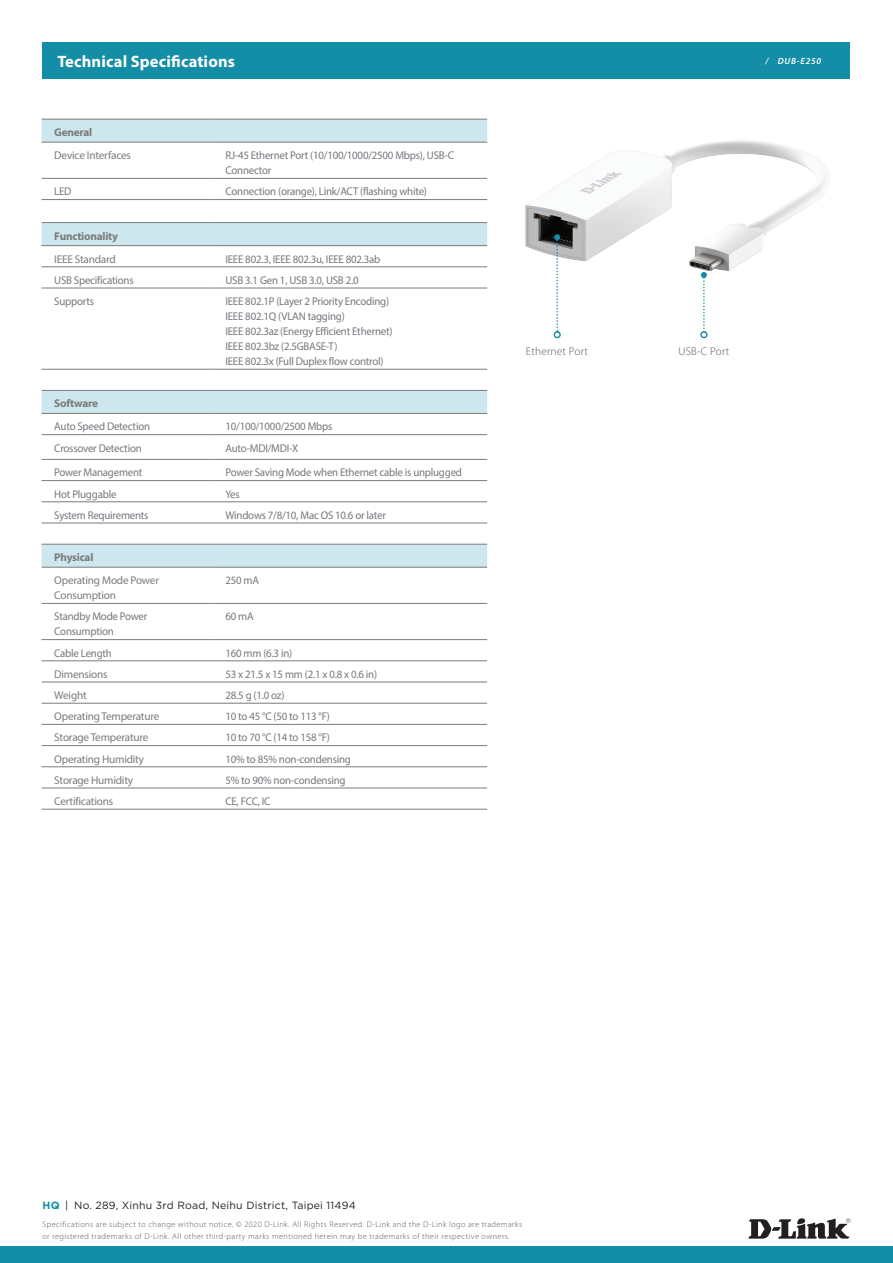
<style>
.page{position:relative;width:893px;height:1263px;background:#fff}
.page>*{position:absolute;margin:0;border:0;box-sizing:border-box;transform-origin:0 0}
.t1{font:700 16.5px "Myriad Pro";letter-spacing:.01em;color:#fff}
.t2{font:11.25px/15px "Myriad Pro";letter-spacing:-.02em;color:#74787d}
.t3{font:11.25px/15px "Myriad Pro";letter-spacing:-.02em;color:#7b7b7a}
.t4{font:700 11.25px "Myriad Pro";letter-spacing:-.02em;color:#7b7b7a}
.t5{font:300 11.25px "Myriad Pro";letter-spacing:.02em;color:#57585a}
.t6{font:10.5px "Gotham";letter-spacing:.02em;color:#231f20}
.t7{font:italic 600 9px "Myriad Pro";letter-spacing:.085em;color:#fff}
.t8{font:300 8.25px/12px "Myriad Pro";letter-spacing:.05em;color:#57585a}
.s1{font-weight:700;color:#148da7}
</style>
<div class="page">
<div style="left:0;top:1247px;width:893px;height:16px;background:#148da7"></div>
<div style="left:43px;top:43px;width:807px;height:36px;background:#148da7"></div>
<svg style="left:748px;top:1218px;width:102px;height:21px"></svg>
<img style="left:525px;top:140px;width:305px;height:132px">
<svg style="left:554px;top:234px;width:6px;height:99px"></svg>
<div style="left:554px;top:331px;width:7px;height:7px;border:1px solid #148ca6;border-radius:50%"></div>
<svg style="left:42px;top:120px;width:445px;height:447px"></svg>
<svg style="left:42px;top:143px;width:171px;height:666px"></svg>
<hr style="left:42px;top:119px;width:171px;height:1px;background:#7b7b7a">
<hr style="left:213px;top:119px;width:274px;height:1px;background:#7b7b7a">
<hr style="left:42px;top:142px;width:171px;height:1px;background:#7b7b7a">
<hr style="left:42px;top:178px;width:171px;height:1px;background:#7b7b7a">
<hr style="left:42px;top:199px;width:171px;height:1px;background:#7b7b7a">
<hr style="left:213px;top:199px;width:274px;height:1px;background:#7b7b7a">
<hr style="left:42px;top:222px;width:171px;height:1px;background:#7b7b7a">
<hr style="left:213px;top:222px;width:274px;height:1px;background:#7b7b7a">
<hr style="left:42px;top:245px;width:171px;height:1px;background:#7b7b7a">
<hr style="left:42px;top:267px;width:171px;height:1px;background:#7b7b7a">
<hr style="left:42px;top:288px;width:171px;height:1px;background:#7b7b7a">
<hr style="left:42px;top:369px;width:171px;height:1px;background:#7b7b7a">
<hr style="left:213px;top:369px;width:274px;height:1px;background:#7b7b7a">
<hr style="left:42px;top:390px;width:171px;height:1px;background:#7b7b7a">
<hr style="left:213px;top:390px;width:274px;height:1px;background:#7b7b7a">
<hr style="left:42px;top:413px;width:171px;height:1px;background:#7b7b7a">
<hr style="left:42px;top:434px;width:171px;height:1px;background:#7b7b7a">
<hr style="left:42px;top:459px;width:171px;height:1px;background:#7b7b7a">
<hr style="left:42px;top:480px;width:171px;height:1px;background:#7b7b7a">
<hr style="left:42px;top:501px;width:171px;height:1px;background:#7b7b7a">
<hr style="left:42px;top:523px;width:171px;height:1px;background:#7b7b7a">
<hr style="left:213px;top:523px;width:274px;height:1px;background:#7b7b7a">
<hr style="left:42px;top:544px;width:171px;height:1px;background:#7b7b7a">
<hr style="left:213px;top:544px;width:274px;height:1px;background:#7b7b7a">
<hr style="left:42px;top:567px;width:171px;height:1px;background:#7b7b7a">
<hr style="left:213px;top:567px;width:274px;height:1px;background:#7b7b7a">
<hr style="left:42px;top:603px;width:171px;height:1px;background:#7b7b7a">
<hr style="left:213px;top:603px;width:274px;height:1px;background:#7b7b7a">
<hr style="left:42px;top:639px;width:171px;height:1px;background:#7b7b7a">
<hr style="left:213px;top:639px;width:274px;height:1px;background:#7b7b7a">
<hr style="left:42px;top:660px;width:171px;height:1px;background:#7b7b7a">
<hr style="left:213px;top:660px;width:274px;height:1px;background:#7b7b7a">
<hr style="left:42px;top:682px;width:171px;height:1px;background:#7b7b7a">
<hr style="left:213px;top:682px;width:274px;height:1px;background:#7b7b7a">
<hr style="left:42px;top:703px;width:171px;height:1px;background:#7b7b7a">
<hr style="left:213px;top:703px;width:274px;height:1px;background:#7b7b7a">
<hr style="left:42px;top:724px;width:171px;height:1px;background:#7b7b7a">
<hr style="left:213px;top:724px;width:274px;height:1px;background:#7b7b7a">
<hr style="left:42px;top:745px;width:171px;height:1px;background:#7b7b7a">
<hr style="left:213px;top:745px;width:274px;height:1px;background:#7b7b7a">
<hr style="left:42px;top:766px;width:171px;height:1px;background:#7b7b7a">
<hr style="left:42px;top:788px;width:171px;height:1px;background:#7b7b7a">
<hr style="left:42px;top:809px;width:171px;height:1px;background:#7b7b7a">
<hr style="left:213px;top:766px;width:274px;height:1px;background:#7b7b7a">
<hr style="left:213px;top:142px;width:274px;height:1px;background:#7b7b7a">
<hr style="left:213px;top:178px;width:274px;height:1px;background:#7b7b7a">
<hr style="left:213px;top:413px;width:274px;height:1px;background:#7b7b7a">
<hr style="left:213px;top:434px;width:274px;height:1px;background:#7b7b7a">
<hr style="left:213px;top:459px;width:274px;height:1px;background:#7b7b7a">
<hr style="left:213px;top:480px;width:274px;height:1px;background:#7b7b7a">
<hr style="left:213px;top:501px;width:274px;height:1px;background:#7b7b7a">
<hr style="left:213px;top:788px;width:274px;height:1px;background:#7b7b7a">
<hr style="left:213px;top:809px;width:274px;height:1px;background:#7b7b7a">
<hr style="left:213px;top:245px;width:274px;height:1px;background:#7b7b7a">
<hr style="left:213px;top:267px;width:274px;height:1px;background:#7b7b7a">
<hr style="left:213px;top:288px;width:274px;height:1px;background:#7b7b7a">
<svg style="left:701px;top:272px;width:6px;height:61px"></svg>
<div style="left:700px;top:331px;width:7px;height:7px;border:1px solid #148ca6;border-radius:50%"></div>
<h1 class="t1" style="left:57px;top:51px;width:179px">Technical Specifications</h1>
<p class="t7" style="left:765px;top:56px;width:57px">/ DUB-E250</p>
<p class="t4" style="left:54px;top:125px;width:40px">General</p>
<p class="t3" style="left:54px;top:148px;width:78px">Device Interfaces</p>
<p class="t2" style="left:225px;top:148px;width:230px">RJ-45 Ethernet Port (10/100/1000/2500 Mbps), USB-C<br>Connector</p>
<p class="t2" style="left:54px;top:184px;width:19px">LED</p>
<p class="t2" style="left:225px;top:184px;width:203px">Connection (orange), Link/ACT (flashing white)</p>
<p class="t4" style="left:54px;top:228px;width:65px">Functionality</p>
<p class="t3" style="left:54px;top:251px;width:63px">IEEE Standard</p>
<p class="t2" style="left:225px;top:251px;width:156px">IEEE 802.3, IEEE 802.3u, IEEE 802.3ab</p>
<p class="t2" style="left:54px;top:272px;width:81px">USB Specifications</p>
<p class="t2" style="left:225px;top:272px;width:135px">USB 3.1 Gen 1, USB 3.0, USB 2.0</p>
<p class="t2" style="left:54px;top:293px;width:41px">Supports</p>
<p class="t2" style="left:225px;top:293px;width:169px">IEEE 802.1P (Layer 2 Priority Encoding)<br>IEEE 802.1Q (VLAN tagging)<br>IEEE 802.3az (Energy Efficient Ethernet)<br>IEEE 802.3bz (2.5GBASE-T)<br>IEEE 802.3x (Full Duplex flow control)</p>
<p class="t4" style="left:54px;top:396px;width:45px">Software</p>
<p class="t2" style="left:54px;top:419px;width:97px">Auto Speed Detection</p>
<p class="t2" style="left:225px;top:419px;width:108px">10/100/1000/2500 Mbps</p>
<p class="t2" style="left:54px;top:440px;width:89px">Crossover Detection</p>
<p class="t2" style="left:225px;top:440px;width:74px">Auto-MDI/MDI-X</p>
<p class="t2" style="left:54px;top:465px;width:90px">Power Management</p>
<p class="t2" style="left:225px;top:465px;width:238px">Power Saving Mode when Ethernet cable is unplugged</p>
<p class="t2" style="left:54px;top:486px;width:64px">Hot Pluggable</p>
<p class="t2" style="left:225px;top:486px;width:16px">Yes</p>
<p class="t2" style="left:54px;top:507px;width:96px">System Requirements</p>
<p class="t2" style="left:225px;top:507px;width:162px">Windows 7/8/10, Mac OS 10.6 or later</p>
<p class="t4" style="left:54px;top:550px;width:41px">Physical</p>
<p class="t3" style="left:54px;top:573px;width:106px">Operating Mode Power<br>Consumption</p>
<p class="t2" style="left:225px;top:573px;width:35px">250 mA</p>
<p class="t2" style="left:54px;top:609px;width:95px">Standby Mode Power<br>Consumption</p>
<p class="t2" style="left:225px;top:609px;width:30px">60 mA</p>
<p class="t2" style="left:54px;top:645px;width:59px">Cable Length</p>
<p class="t2" style="left:225px;top:645px;width:68px">160 mm (6.3 in)</p>
<p class="t3" style="left:54px;top:666px;width:55px">Dimensions</p>
<p class="t2" style="left:225px;top:666px;width:153px">53 x 21.5 x 15 mm (2.1 x 0.8 x 0.6 in)</p>
<p class="t3" style="left:54px;top:687px;width:34px">Weight</p>
<p class="t2" style="left:225px;top:687px;width:60px">28.5 g (1.0 oz)</p>
<p class="t3" style="left:54px;top:709px;width:107px">Operating Temperature</p>
<p class="t2" style="left:225px;top:709px;width:106px">10 to 45 °C (50 to 113 °F)</p>
<p class="t3" style="left:54px;top:730px;width:96px">Storage Temperature</p>
<p class="t2" style="left:225px;top:730px;width:106px">10 to 70 °C (14 to 158 °F)</p>
<p class="t3" style="left:54px;top:751px;width:91px">Operating Humidity</p>
<p class="t2" style="left:225px;top:751px;width:127px">10% to 85% non-condensing</p>
<p class="t3" style="left:54px;top:772px;width:80px">Storage Humidity</p>
<p class="t2" style="left:225px;top:772px;width:122px">5% to 90% non-condensing</p>
<p class="t3" style="left:54px;top:793px;width:60px">Certifications</p>
<p class="t2" style="left:225px;top:793px;width:47px">CE, FCC, IC</p>
<p class="t5" style="left:526px;top:345px;width:64px">Ethernet Port</p>
<p class="t5" style="left:679px;top:345px;width:52px">USB-C Port</p>
<p class="t6" style="left:43px;top:1199px;width:315px"><span class="s1">HQ</span> | No. 289, Xinhu 3rd Road, Neihu District, Taipei 11494</p>
<p class="t8" style="left:43px;top:1218px;width:481px">Specifications are subject to change without notice. © 2020 D-Link. All Rights Reserved. D-Link and the D-Link logo are trademarks or registered trademarks of D-Link. All other third-party marks mentioned herein may be trademarks of their respective owners.</p>
</div>
